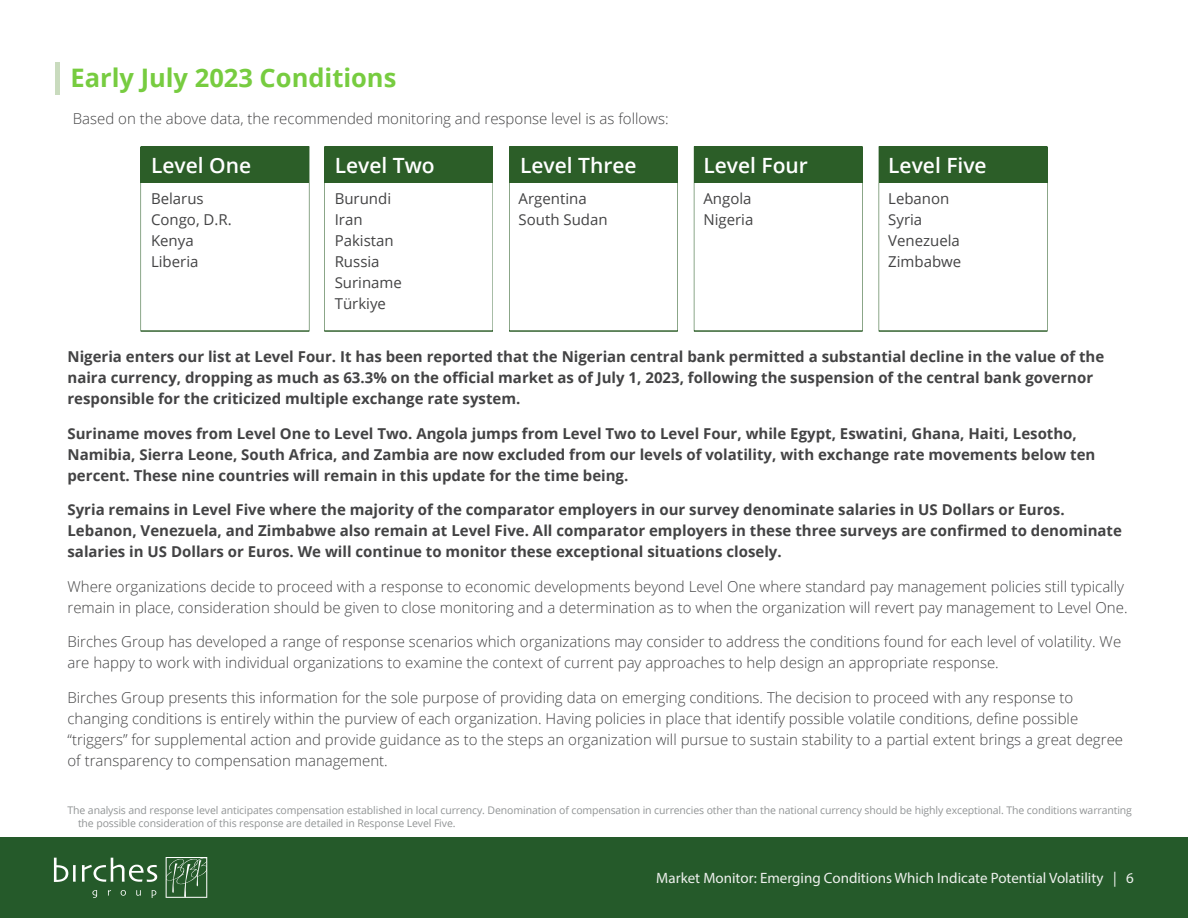
<style>
.page{position:relative;width:1188px;height:918px;background:#fff}
.page>*{position:absolute;margin:0;border:0;box-sizing:border-box;transform-origin:0 0}
.t1{font:700 25.5px "Open Sans";color:#77cc40}
.Body{font:600 21px "Open Sans";color:#fff}
.Body-2{font:300 15px/21px "Open Sans";color:#434344}
.Body-3{font:700 15px/21px "Open Sans";color:#434344}
.Body-4{font:15px "Open Sans";color:#434344}
.t2{font:15px "Myriad Pro";color:#eef0ed}
.Footnote{font:10.5px/13.5px "Open Sans";letter-spacing:-.01em;color:#919495}
</style>
<div class="page">
<div style="left:55px;top:62px;width:5px;height:32px;background:#c9dbbe"></div>
<div style="left:509px;top:147px;width:169px;height:36px;background:#2c5e28"></div>
<div style="left:509px;top:146px;width:169px;height:185px;border:1px solid #2c5e28"></div>
<div style="left:879px;top:147px;width:168px;height:36px;background:#2c5e28"></div>
<div style="left:879px;top:146px;width:168px;height:185px;border:1px solid #2c5e28"></div>
<div style="left:141px;top:147px;width:168px;height:36px;background:#2c5e28"></div>
<div style="left:141px;top:146px;width:168px;height:185px;border:1px solid #2c5e28"></div>
<div style="left:324px;top:147px;width:169px;height:36px;background:#2c5e28"></div>
<div style="left:324px;top:146px;width:169px;height:185px;border:1px solid #2c5e28"></div>
<div style="left:694px;top:147px;width:168px;height:36px;background:#2c5e28"></div>
<div style="left:694px;top:146px;width:169px;height:185px;border:1px solid #2c5e28"></div>
<div style="left:0;top:837px;width:1188px;height:81px;background:#255a2a"></div>
<svg style="left:54px;top:858px;width:22px;height:24px"></svg>
<svg style="left:82px;top:858px;width:75px;height:24px"></svg>
<svg style="left:92px;top:890px;width:5px;height:8px"></svg>
<svg style="left:121px;top:890px;width:5px;height:6px"></svg>
<svg style="left:136px;top:890px;width:5px;height:6px"></svg>
<svg style="left:152px;top:890px;width:4px;height:8px"></svg>
<svg style="left:166px;top:857px;width:41px;height:41px"></svg>
<h2 class="t1" style="left:70px;top:60px;width:327px">Early July 2023 Conditions</h2>
<p class="Body-2" style="left:73px;top:107px;width:597px">Based on the above data, the recommended monitoring and response level is as follows:</p>
<p class="Body" style="left:151px;top:151px;width:102px">Level One</p>
<p class="Body-4" style="left:151px;top:188px;width:54px">Belarus</p>
<p class="Body-4" style="left:151px;top:209px;width:82px">Congo, D.R.</p>
<p class="Body-4" style="left:151px;top:230px;width:44px">Kenya</p>
<p class="Body-4" style="left:151px;top:251px;width:49px">Liberia</p>
<p class="Body" style="left:335px;top:151px;width:102px">Level Two</p>
<p class="Body-4" style="left:335px;top:188px;width:58px">Burundi</p>
<p class="Body-4" style="left:335px;top:209px;width:29px">Iran</p>
<p class="Body-4" style="left:335px;top:230px;width:61px">Pakistan</p>
<p class="Body-4" style="left:335px;top:251px;width:46px">Russia</p>
<p class="Body-4" style="left:335px;top:272px;width:69px">Suriname</p>
<p class="Body-4" style="left:335px;top:293px;width:53px">Türkiye</p>
<p class="Body" style="left:520px;top:151px;width:118px">Level Three</p>
<p class="Body-4" style="left:519px;top:188px;width:70px">Argentina</p>
<p class="Body-4" style="left:519px;top:209px;width:91px">South Sudan</p>
<p class="Body" style="left:703px;top:151px;width:106px">Level Four</p>
<p class="Body-4" style="left:703px;top:188px;width:50px">Angola</p>
<p class="Body-4" style="left:703px;top:209px;width:51px">Nigeria</p>
<p class="Body" style="left:888px;top:151px;width:100px">Level Five</p>
<p class="Body-4" style="left:888px;top:188px;width:63px">Lebanon</p>
<p class="Body-4" style="left:888px;top:209px;width:36px">Syria</p>
<p class="Body-4" style="left:888px;top:230px;width:73px">Venezuela</p>
<p class="Body-4" style="left:888px;top:251px;width:75px">Zimbabwe</p>
<p class="Body-3" style="left:68px;top:346px;width:1038px">Nigeria enters our list at Level Four. It has been reported that the Nigerian central bank permitted a substantial decline in the value of the naira currency, dropping as much as 63.3% on the official market as of July 1, 2023, following the suspension of the central bank governor responsible for the criticized multiple exchange rate system.</p>
<p class="Body-3" style="left:68px;top:423px;width:1029px">Suriname moves from Level One to Level Two. Angola jumps from Level Two to Level Four, while Egypt, Eswatini, Ghana, Haiti, Lesotho,<br>Namibia, Sierra Leone, South Africa, and Zambia are now excluded from our levels of volatility, with exchange rate movements below ten percent. These nine countries will remain in this update for the time being.</p>
<p class="Body-3" style="left:68px;top:499px;width:1056px">Syria remains in Level Five where the majority of the comparator employers in our survey denominate salaries in US Dollars or Euros.<br>Lebanon, Venezuela, and Zimbabwe also remain at Level Five. All comparator employers in these three surveys are confirmed to denominate salaries in US Dollars or Euros. We will continue to monitor these exceptional situations closely.</p>
<p class="Body-2" style="left:68px;top:576px;width:1062px">Where organizations decide to proceed with a response to economic developments beyond Level One where standard pay management policies still typically remain in place, consideration should be given to close monitoring and a determination as to when the organization will revert pay management to Level One.</p>
<p class="Body-2" style="left:68px;top:631px;width:1055px">Birches Group has developed a range of response scenarios which organizations may consider to address the conditions found for each level of volatility. We are happy to work with individual organizations to examine the context of current pay approaches to help design an appropriate response.</p>
<p class="Body-2" style="left:68px;top:687px;width:1057px">Birches Group presents this information for the sole purpose of providing data on emerging conditions. The decision to proceed with any response to changing conditions is entirely within the purview of each organization. Having policies in place that identify possible volatile conditions, define possible “triggers” for supplemental action and provide guidance as to the steps an organization will pursue to sustain stability to a partial extent brings a great degree of transparency to compensation management.</p>
<p class="Footnote" style="left:78px;top:803px;width:1056px;text-indent:-10px">The analysis and response level anticipates compensation established in local currency. Denomination of compensation in currencies other than the national currency should be highly exceptional. The conditions warranting the possible consideration of this response are detailed in Response Level Five.</p>
<p class="t2" style="left:656px;top:869px;width:479px">Market Monitor: Emerging Conditions Which Indicate Potential Volatility | 6</p>
</div>
